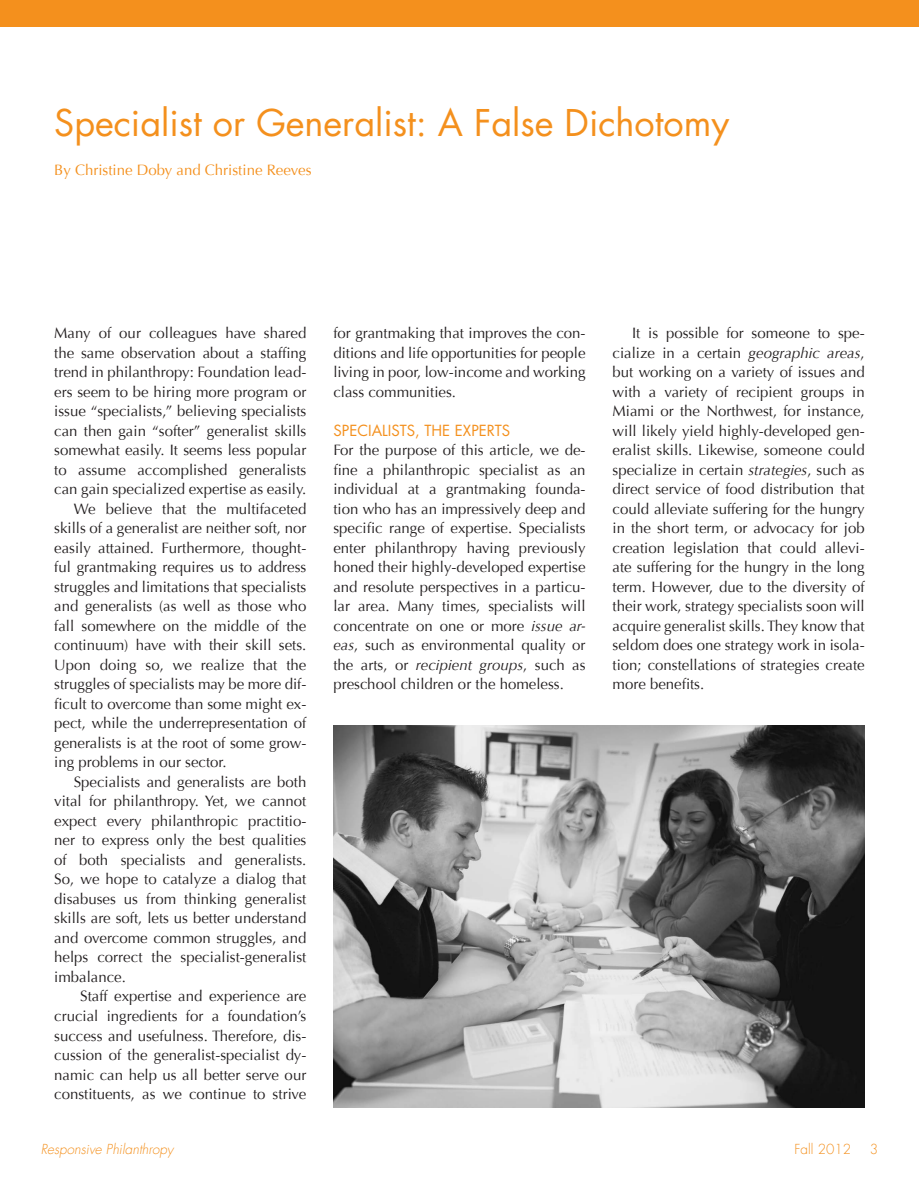
<style>
.page{position:relative;width:919px;height:1189px;background:#fff}
.page>*{position:absolute;margin:0;border:0;box-sizing:border-box;transform-origin:0 0}
.t1{font:36px "Futura";color:#f4901d}
.t2{font:15px/19.5px "Optima";color:#231f20;text-align:justify}
.t3{font:15px "Optima";color:#f4901d}
.t4{font:15px "Futura";color:#f4901d}
.t5{font:italic 300 13.5px "Futura";color:#f4901d}
.t6{font:300 13.5px "Futura";color:#f4901d}
.s1{font-style:italic}
</style>
<div class="page">
<div style="left:0;top:0;width:918px;height:27px;background:#f4901d"></div>
<hr style="left:0;top:0;width:1px;height:1188px;background:#feebd6">
<img style="left:333px;top:726px;width:531px;height:381px">
<h1 class="t1" style="left:54px;top:98px;width:676px">Specialist or Generalist: A False Dichotomy</h1>
<p class="t3" style="left:54px;top:161px;width:259px">By Christine Doby and Christine Reeves</p>
<p class="t2" style="left:54px;top:323px;width:254px">Many of our colleagues have shared</p>
<p class="t2" style="left:54px;top:343px;width:254px">the same observation about a staffing</p>
<p class="t2" style="left:54px;top:362px;width:253px">trend in philanthropy: Foundation lead-</p>
<p class="t2" style="left:54px;top:382px;width:253px">ers seem to be hiring more program or</p>
<p class="t2" style="left:54px;top:401px;width:253px">issue “specialists,” believing specialists</p>
<p class="t2" style="left:54px;top:421px;width:253px">can then gain “softer” generalist skills</p>
<p class="t2" style="left:54px;top:440px;width:254px">somewhat easily. It seems less popular</p>
<p class="t2" style="left:54px;top:460px;width:253px">to assume accomplished generalists</p>
<p class="t2" style="left:54px;top:479px;width:253px">can gain specialized expertise as easily.</p>
<p class="t2" style="left:74px;top:499px;width:234px">We believe that the multifaceted</p>
<p class="t2" style="left:54px;top:518px;width:253px">skills of a generalist are neither soft, nor</p>
<p class="t2" style="left:54px;top:538px;width:253px">easily attained. Furthermore, thought-</p>
<p class="t2" style="left:54px;top:557px;width:254px">ful grantmaking requires us to address</p>
<p class="t2" style="left:54px;top:577px;width:253px">struggles and limitations that specialists</p>
<p class="t2" style="left:54px;top:596px;width:253px">and generalists (as well as those who</p>
<p class="t2" style="left:54px;top:616px;width:253px">fall somewhere on the middle of the</p>
<p class="t2" style="left:54px;top:635px;width:253px">continuum) have with their skill sets.</p>
<p class="t2" style="left:54px;top:655px;width:253px">Upon doing so, we realize that the</p>
<p class="t2" style="left:54px;top:674px;width:253px">struggles of specialists may be more dif-</p>
<p class="t2" style="left:54px;top:694px;width:253px">ficult to overcome than some might ex-</p>
<p class="t2" style="left:54px;top:713px;width:253px">pect, while the underrepresentation of</p>
<p class="t2" style="left:54px;top:733px;width:254px">generalists is at the root of some grow-</p>
<p class="t2" style="left:54px;top:752px;width:174px">ing problems in our sector.</p>
<p class="t2" style="left:74px;top:772px;width:234px">Specialists and generalists are both</p>
<p class="t2" style="left:54px;top:791px;width:253px">vital for philanthropy. Yet, we cannot</p>
<p class="t2" style="left:54px;top:811px;width:253px">expect every philanthropic practitio-</p>
<p class="t2" style="left:54px;top:830px;width:253px">ner to express only the best qualities</p>
<p class="t2" style="left:54px;top:850px;width:253px">of both specialists and generalists.</p>
<p class="t2" style="left:54px;top:869px;width:253px">So, we hope to catalyze a dialog that</p>
<p class="t2" style="left:54px;top:889px;width:253px">disabuses us from thinking generalist</p>
<p class="t2" style="left:54px;top:908px;width:254px">skills are soft, lets us better understand</p>
<p class="t2" style="left:54px;top:928px;width:254px">and overcome common struggles, and</p>
<p class="t2" style="left:54px;top:947px;width:254px">helps correct the specialist-generalist</p>
<p class="t2" style="left:54px;top:967px;width:73px">imbalance.</p>
<p class="t2" style="left:80px;top:986px;width:228px">Staff expertise and experience are</p>
<p class="t2" style="left:54px;top:1006px;width:254px">crucial ingredients for a foundation’s</p>
<p class="t2" style="left:54px;top:1025px;width:253px">success and usefulness. Therefore, dis-</p>
<p class="t2" style="left:54px;top:1045px;width:253px">cussion of the generalist-specialist dy-</p>
<p class="t2" style="left:54px;top:1064px;width:253px">namic can help us all better serve our</p>
<p class="t2" style="left:54px;top:1084px;width:254px">constituents, as we continue to strive</p>
<p class="t2" style="left:333px;top:323px;width:254px">for grantmaking that improves the con&shy;ditions and life opportunities for people living in poor, low-income and working class communities.</p>
<p class="t4" style="left:333px;top:420px;width:178px">SPECIALISTS, THE EXPERTS</p>
<p class="t2" style="left:333px;top:440px;width:254px">For the purpose of this article, we de&shy;fine a philanthropic specialist as an individual at a grantmaking founda&shy;tion who has an impressively deep and specific range of expertise. Specialists enter philanthropy having previously honed their highly-developed expertise and resolute perspectives in a particu&shy;lar area. Many times, specialists will concentrate on one or more <span class="s1">issue ar&shy;eas</span>, such as environmental quality or the arts, or <span class="s1">recipient groups</span>, such as preschool children or the homeless.</p>
<p class="t2" style="left:612px;top:323px;width:254px;text-indent:20px">It is possible for someone to spe&shy;cialize in a certain <span class="s1">geographic areas</span>, but working on a variety of issues and with a variety of recipient groups in Miami or the Northwest, for instance, will likely yield highly-developed gen&shy;eralist skills. Likewise, someone could specialize in certain <span class="s1">strategies</span>, such as direct service of food distribution that could alleviate suffering for the hungry in the short term, or advocacy for job creation legislation that could allevi&shy;ate suffering for the hungry in the long term. However, due to the diversity of their work, strategy specialists soon will acquire generalist skills. They know that seldom does one strategy work in isola&shy;tion; constellations of strategies create more benefits.</p>
<p class="t5" style="left:41px;top:1140px;width:134px">Responsive Philanthropy</p>
<p class="t6" style="left:794px;top:1140px;width:58px">Fall 2012</p>
<p class="t6" style="left:869px;top:1140px;width:10px">3</p>
</div>
